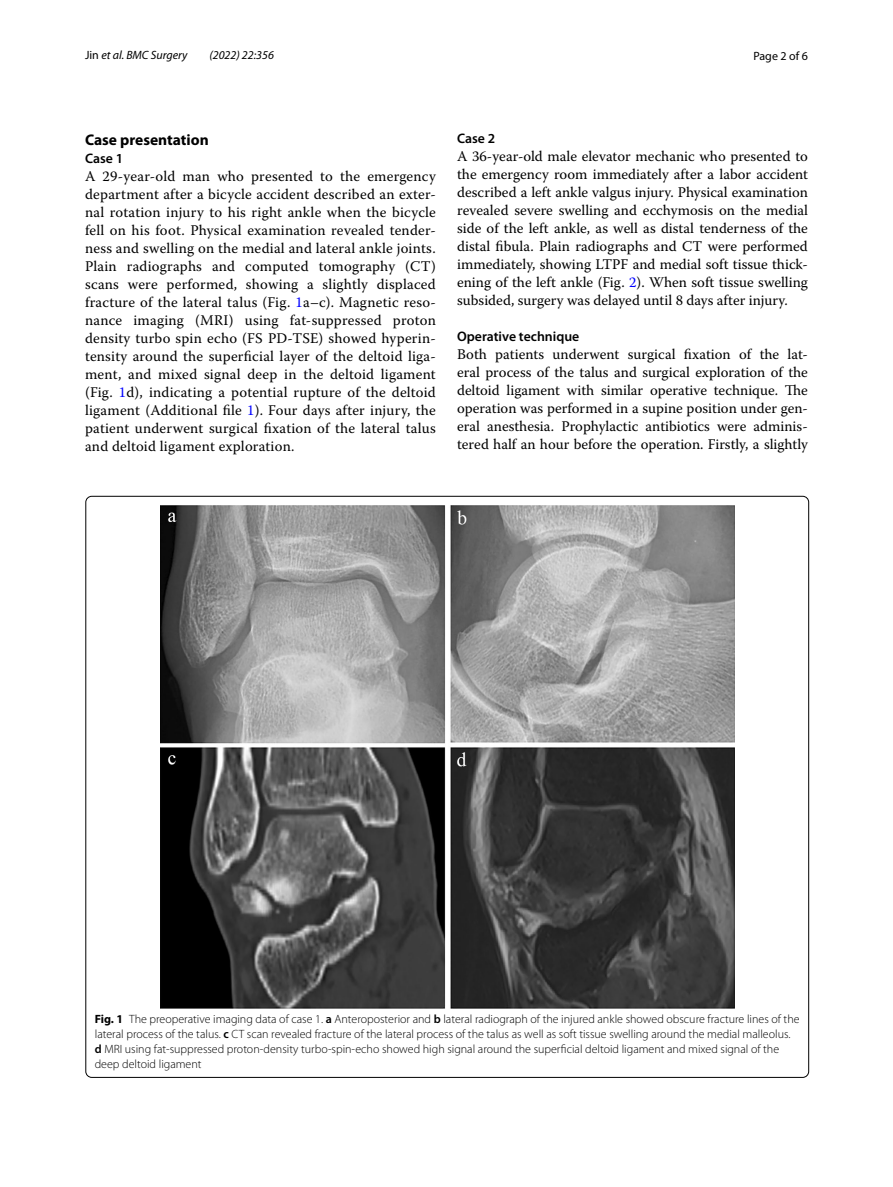
<style>
.page{position:relative;width:893px;height:1187px;background:#fff}
.page>*{position:absolute;margin:0;border:0;box-sizing:border-box;transform-origin:0 0}
.t1{font:700 15.45px "Myriad Pro";color:#000}
.t2{font:14.7px/18px "Warnock Pro";color:#000;text-align:justify}
.t3{font:600 13.8px "Myriad Pro";color:#000}
.t4{font:300 12px/15px "Myriad Pro";color:#000}
.t5{font:italic 12px "Myriad Pro";color:#000}
.t6{font:12px "Myriad Pro";color:#000}
.s1{font-style:normal}
.s2{color:#00f}
.s3{font-weight:700}
.s4{font-weight:600}
</style>
<div class="page">
<img style="left:160px;top:505px;width:574px;height:503px">
<p class="t5" style="left:85px;top:48px;width:104px"><span class="s1">Jin</span> et al. BMC Surgery</p>
<p class="t5" style="left:209px;top:48px;width:66px">(2022) 22:356</p>
<p class="t6" style="left:753px;top:48px;width:56px">Page 2 of 6</p>
<p class="t1" style="left:85px;top:129px;width:125px">Case presentation</p>
<p class="t3" style="left:85px;top:149px;width:40px">Case 1</p>
<p class="t2" style="left:85px;top:166px;width:352px">A 29-year-old man who presented to the emergency department after a bicycle accident described an exter&shy;nal rotation injury to his right ankle when the bicycle fell on his foot. Physical examination revealed tender&shy;ness and swelling on the medial and lateral ankle joints.<br>Plain radiographs and computed tomography (CT) scans were performed, showing a slightly displaced fracture of the lateral talus (Fig. <span class="s2">1</span>a–c). Magnetic reso&shy;nance imaging (MRI) using fat-suppressed proton density turbo spin echo (FS PD-TSE) showed hyperin&shy;tensity around the superficial layer of the deltoid liga&shy;ment, and mixed signal deep in the deltoid ligament (Fig. <span class="s2">1</span>d), indicating a potential rupture of the deltoid ligament (Additional file <span class="s2">1</span>). Four days after injury, the patient underwent surgical fixation of the lateral talus and deltoid ligament exploration.</p>
<p class="t3" style="left:457px;top:130px;width:40px">Case 2</p>
<p class="t2" style="left:457px;top:147px;width:352px">A 36-year-old male elevator mechanic who presented to the emergency room immediately after a labor accident described a left ankle valgus injury. Physical examination revealed severe swelling and ecchymosis on the medial side of the left ankle, as well as distal tenderness of the distal fibula. Plain radiographs and CT were performed immediately, showing LTPF and medial soft tissue thick&shy;ening of the left ankle (Fig. <span class="s2">2</span>). When soft tissue swelling subsided, surgery was delayed until 8 days after injury.</p>
<p class="t3" style="left:457px;top:328px;width:124px">Operative technique</p>
<p class="t2" style="left:457px;top:345px;width:352px">Both patients underwent surgical fixation of the lat&shy;eral process of the talus and surgical exploration of the deltoid ligament with similar operative technique. The operation was performed in a supine position under gen&shy;eral anesthesia. Prophylactic antibiotics were adminis&shy;tered half an hour before the operation. Firstly, a slightly</p>
<p class="t4" style="left:95px;top:1011px;width:706px"><span class="s3">Fig. 1</span> The preoperative imaging data of case 1. <span class="s4">a</span> Anteroposterior and <span class="s4">b</span> lateral radiograph of the injured ankle showed obscure fracture lines of the lateral process of the talus. <span class="s4">c</span> CT scan revealed fracture of the lateral process of the talus as well as soft tissue swelling around the medial malleolus. <span class="s4">d</span> MRI using fat-suppressed proton-density turbo-spin-echo showed high signal around the superficial deltoid ligament and mixed signal of the deep deltoid ligament</p>
</div>
